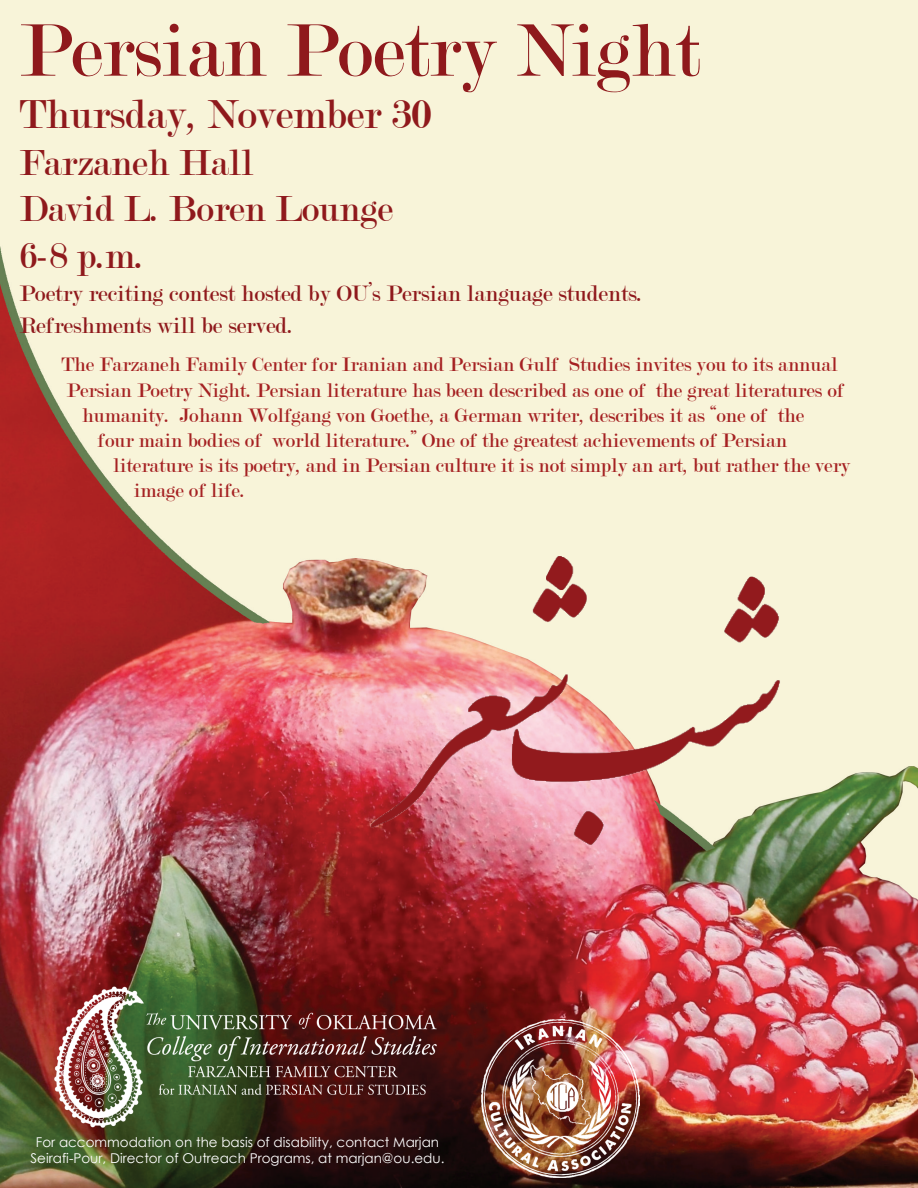
<style>
.page{position:relative;width:918px;height:1188px;background:#fff}
.page>*{position:absolute;margin:0;border:0;box-sizing:border-box;transform-origin:0 0}
.t1{font:79.5px "Modern";color:#8f191c}
.t2{font:43.5px "Modern";color:#8f191c}
.t3{font:39px/46.8px "Modern";color:#8f191c}
.t4{font:24px/31.5px "Modern";color:#8f191c}
.t5{font:21px "Modern";color:#a52122}
.t6{font:13.5px/16.2px "Century Gothic";color:#fff;text-align:center}
</style>
<div class="page">
<img style="left:0;top:0;width:918px;height:1188px">
<img style="left:285px;top:449px;width:579px;height:437px">
<img style="left:48px;top:985px;width:402px;height:144px">
<img style="left:482px;top:1020px;width:157px;height:157px">
<h1 class="t1" style="left:19px;top:11px;width:682px">Persian Poetry Night</h1>
<h2 class="t2" style="left:19px;top:92px;width:413px">Thursday, November 30</h2>
<h3 class="t3" style="left:19px;top:139px;width:375px">Farzaneh Hall<br>David L. Boren Lounge<br>6-8 p.m.</h3>
<p class="t4" style="left:19px;top:278px;width:624px">Poetry reciting contest hosted by OU’s Persian language students.<br>Refreshments will be served.</p>
<p class="t5" style="left:62px;top:354px;width:778px">The Farzaneh Family Center for Iranian and Persian Gulf Studies invites you to its annual</p>
<p class="t5" style="left:67px;top:379px;width:779px">Persian Poetry Night. Persian literature has been described as one of the great literatures of</p>
<p class="t5" style="left:82px;top:405px;width:724px">humanity. Johann Wolfgang von Goethe, a German writer, describes it as “one of the</p>
<p class="t5" style="left:98px;top:430px;width:691px">four main bodies of world literature.” One of the greatest achievements of Persian</p>
<p class="t5" style="left:113px;top:455px;width:739px">literature is its poetry, and in Persian culture it is not simply an art, but rather the very</p>
<p class="t5" style="left:134px;top:480px;width:112px">image of life.</p>
<p class="t6" style="left:31px;top:1134px;width:415px">For accommodation on the basis of disability, contact Marjan<br>Seirafi-Pour, Director of Outreach Programs, at marjan@ou.edu.</p>
</div>
